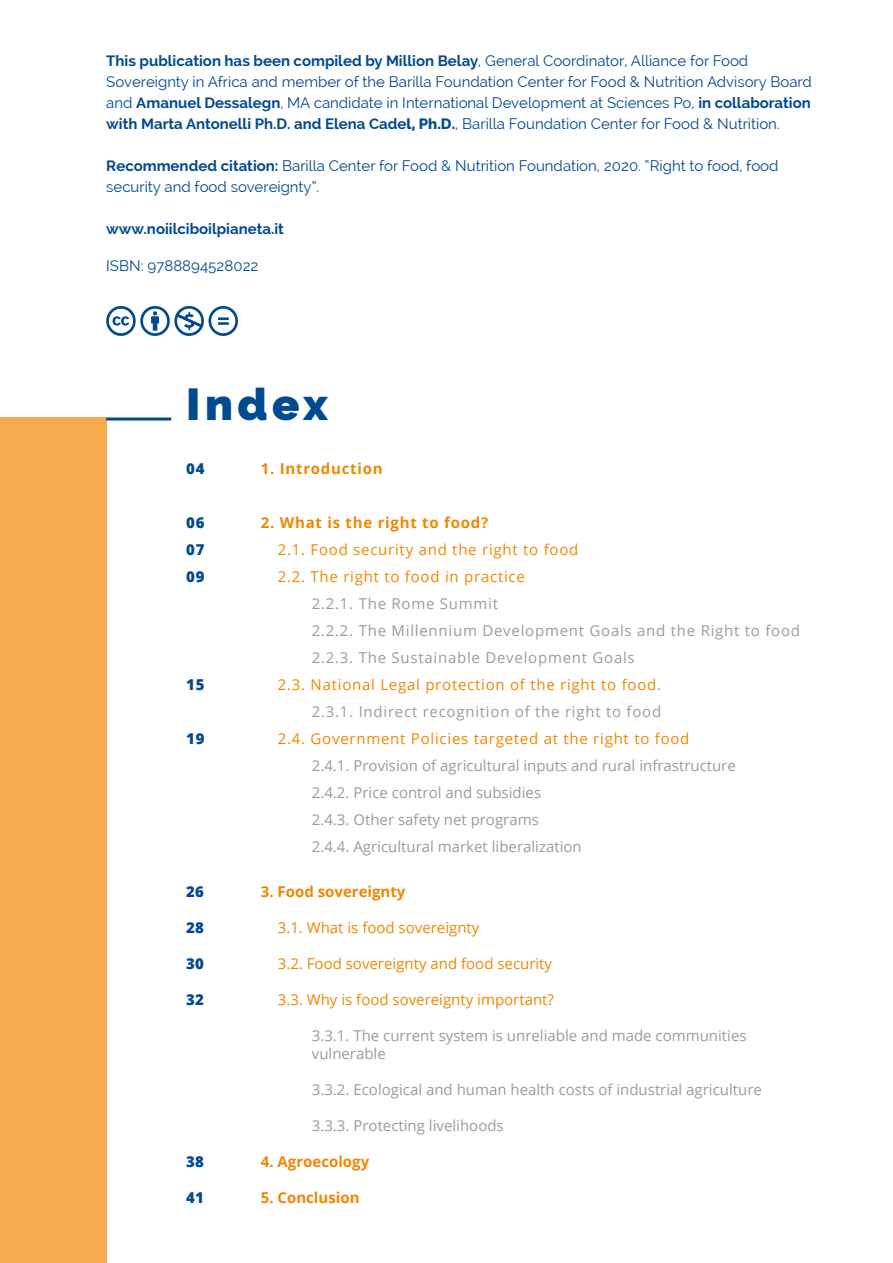
<style>
.page{position:relative;width:893px;height:1263px;background:#fff}
.page>*{position:absolute;margin:0;border:0;box-sizing:border-box;transform-origin:0 0}
.t1{font:800 45px "Raleway";letter-spacing:.1em;color:#004a8f}
.t2{font:15px/21px "Raleway";color:#004a8f}
.t3{font:15px/27px "Open Sans";color:#9b9b9a}
.t4{font:15px/27px "Open Sans";letter-spacing:.05em;color:#f08700}
.t5{font:15px/27px "Open Sans";letter-spacing:.05em;color:#9b9b9a}
.t6{font:15px "Open Sans";color:#f08700}
.t7{font:700 15px "Open Sans";color:#f08700}
.t8{font:700 15px "Open Sans";letter-spacing:.05em;color:#f08700}
.t9{font:700 15px "Raleway";color:#004a8f}
.t10{font:800 15px/27px "Open Sans";letter-spacing:.025em;color:#004a8f;text-align:justify}
.s1{font-weight:700}
.s2{font-weight:800}
</style>
<div class="page">
<div style="left:0;top:417px;width:106px;height:846px;background:#f4ab4d"></div>
<hr style="left:106px;top:417px;width:65px;height:3px;background:#004a8f">
<svg style="left:106px;top:306px;width:132px;height:30px"></svg>
<p class="t2" style="left:106px;top:50px;width:707px"><span class="s1">This publication has been compiled by Million Belay</span>, General Coordinator, Alliance for Food Sovereignty in Africa and member of the Barilla Foundation Center for Food &amp; Nutrition Advisory Board and <span class="s1">Amanuel Dessalegn</span>, MA candidate in International Development at Sciences Po, <span class="s1">in collaboration with Marta Antonelli Ph.D. and Elena Cade</span><span class="s2">l, Ph.D.</span>, Barilla Foundation Center for Food &amp; Nutrition.</p>
<p class="t2" style="left:106px;top:155px;width:674px"><span class="s1">Recommended citation:</span> Barilla Center for Food &amp; Nutrition Foundation, 2020. “Right to food, food security and food sovereignty”.</p>
<p class="t9" style="left:106px;top:220px;width:179px">www.noiilciboilpianeta.it</p>
<p class="t2" style="left:106px;top:255px;width:154px">ISBN: 9788894528022</p>
<h1 class="t1" style="left:186px;top:378px;width:143px">Index</h1>
<p class="t10" style="left:186px;top:454px;width:20px">04</p>
<p class="t10" style="left:186px;top:508px;width:20px">06<br>07<br>09</p>
<p class="t10" style="left:186px;top:670px;width:20px">15</p>
<p class="t10" style="left:186px;top:724px;width:20px">19</p>
<p class="t10" style="left:186px;top:877px;width:19px">26</p>
<p class="t10" style="left:186px;top:913px;width:19px">28</p>
<p class="t10" style="left:186px;top:949px;width:19px">30</p>
<p class="t10" style="left:186px;top:985px;width:19px">32</p>
<p class="t10" style="left:186px;top:1147px;width:19px">38</p>
<p class="t10" style="left:186px;top:1183px;width:19px">41</p>
<p class="t8" style="left:261px;top:458px;width:123px">1. Introduction</p>
<p class="t8" style="left:261px;top:512px;width:229px">2. What is the right to food?</p>
<p class="t4" style="left:278px;top:536px;width:302px">2.1. Food security and the right to food<br>2.2. The right to food in practice</p>
<p class="t5" style="left:312px;top:590px;width:490px">2.2.1. The Rome Summit<br>2.2.2. The Millennium Development Goals and the Right to food<br>2.2.3. The Sustainable Development Goals</p>
<p class="t4" style="left:278px;top:671px;width:385px">2.3. National Legal protection of the right to food.</p>
<p class="t5" style="left:312px;top:698px;width:351px">2.3.1. Indirect recognition of the right to food</p>
<p class="t4" style="left:278px;top:725px;width:413px">2.4. Government Policies targeted at the right to food</p>
<p class="t3" style="left:312px;top:752px;width:425px">2.4.1. Provision of agricultural inputs and rural infrastructure 2.4.2. Price control and subsidies<br>2.4.3. Other safety net programs<br>2.4.4. Agricultural market liberalization</p>
<p class="t7" style="left:261px;top:881px;width:146px">3. Food sovereignty</p>
<p class="t6" style="left:278px;top:917px;width:203px">3.1. What is food sovereignty</p>
<p class="t6" style="left:278px;top:953px;width:276px">3.2. Food sovereignty and food security</p>
<p class="t6" style="left:278px;top:989px;width:278px">3.3. Why is food sovereignty important?</p>
<p class="t3" style="left:312px;top:1026px;width:436px;line-height:18px">3.3.1. The current system is unreliable and made communities vulnerable</p>
<p class="t3" style="left:312px;top:1076px;width:452px">3.3.2. Ecological and human health costs of industrial agriculture</p>
<p class="t3" style="left:312px;top:1112px;width:193px">3.3.3. Protecting livelihoods</p>
<p class="t7" style="left:261px;top:1151px;width:110px">4. Agroecology</p>
<p class="t7" style="left:261px;top:1187px;width:100px">5. Conclusion</p>
</div>
